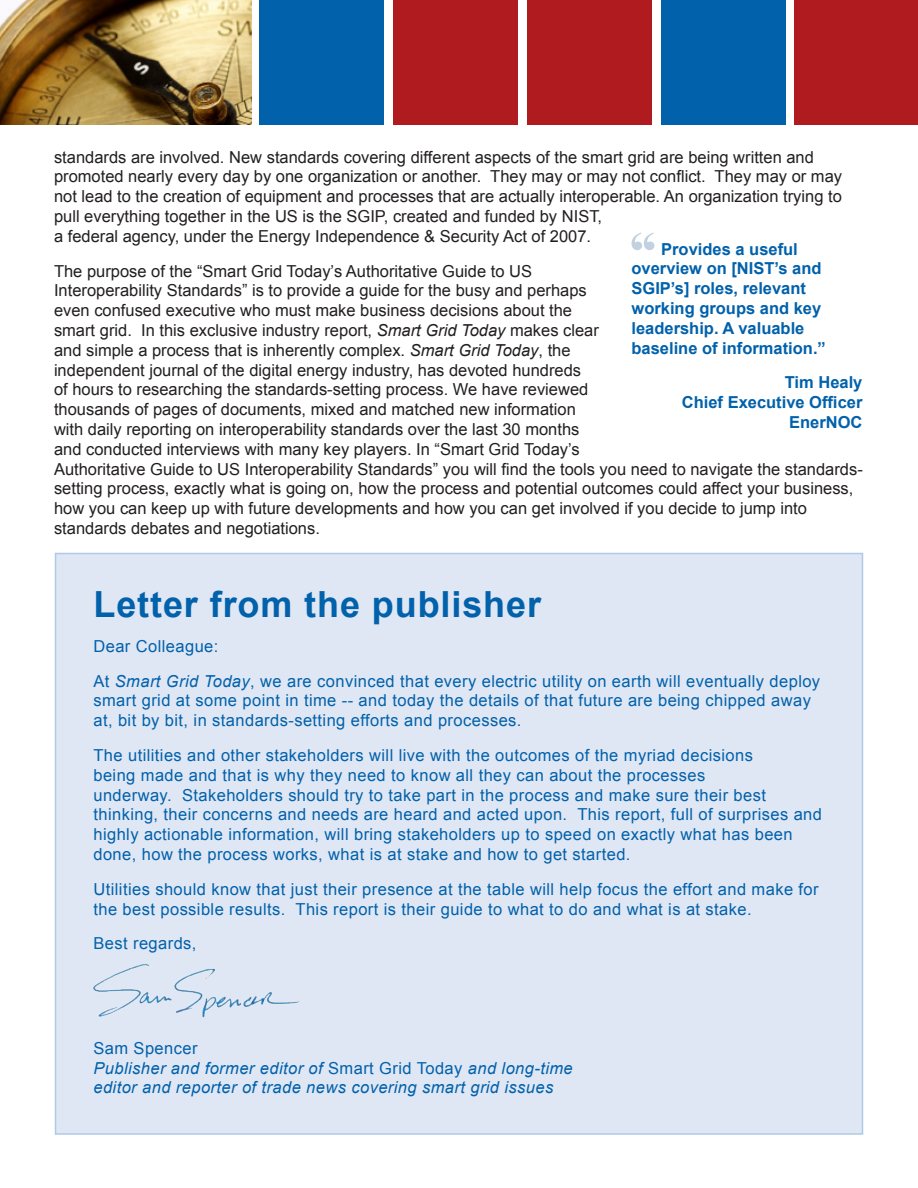
<style>
.page{position:relative;width:918px;height:1188px;background:#fff}
.page>*{position:absolute;margin:0;border:0;box-sizing:border-box;transform-origin:0 0}
.t1{font:700 36px "Arial";letter-spacing:.025em;color:#0161ab}
.Word_import{font:16.5px/19.8px "Arial";color:#231f20}
.t2{font:16.5px/19.8px "Arial";letter-spacing:.025em;color:#0161ab}
.Normal__Web{font:700 16.5px/19.8px "Arial";color:#0161ab}
.t3{font:italic 16.5px/19.8px "Arial";letter-spacing:.025em;color:#0161ab}
.s1{font-style:italic}
.s2{font-style:normal}
</style>
<div class="page">
<div style="left:55px;top:553px;width:808px;height:582px;background:#e0e7f4;border:2px solid #afcae9"></div>
<svg style="left:632px;top:232px;width:22px;height:18px"></svg>
<div style="left:393px;top:0;width:125px;height:125px;background:#b01b1f"></div>
<img style="left:0;top:0;width:252px;height:125px">
<div style="left:527px;top:0;width:125px;height:125px;background:#b01b1f"></div>
<div style="left:661px;top:0;width:125px;height:125px;background:#0161ab"></div>
<div style="left:260px;top:0;width:124px;height:125px;background:#0161ab"></div>
<div style="left:794px;top:0;width:124px;height:125px;background:#b01b1f"></div>
<img style="left:93px;top:964px;width:207px;height:54px">
<p class="Word_import" style="left:54px;top:147px;width:790px">standards are involved. New standards covering different aspects of the smart grid are being written and promoted nearly every day by one organization or another. They may or may not conflict. They may or may not lead to the creation of equipment and processes that are actually interoperable. An organization trying to pull everything together in the US is the SGIP, created and funded by NIST,<br>a federal agency, under the Energy Independence &amp; Security Act of 2007.</p>
<p class="Word_import" style="left:54px;top:261px;width:810px">The purpose of the “Smart Grid Today’s Authoritative Guide to US<br>Interoperability Standards” is to provide a guide for the busy and perhaps<br>even confused executive who must make business decisions about the<br>smart grid. In this exclusive industry report, <span class="s1">Smart Grid Today</span> makes clear<br>and simple a process that is inherently complex. <span class="s1">Smart Grid Today</span>, the<br>independent journal of the digital energy industry, has devoted hundreds<br>of hours to researching the standards-setting process. We have reviewed<br>thousands of pages of documents, mixed and matched new information<br>with daily reporting on interoperability standards over the last 30 months<br>and conducted interviews with many key players. In “Smart Grid Today’s<br>Authoritative Guide to US Interoperability Standards” you will find the tools you need to navigate the standards&shy;setting process, exactly what is going on, how the process and potential outcomes could affect your business, how you can keep up with future developments and how you can get involved if you decide to jump into standards debates and negotiations.</p>
<p class="Normal__Web" style="left:632px;top:239px;width:196px;text-indent:30px">Provides a useful overview on [NIST’s and<br>SGIP’s] roles, relevant working groups and key leadership. A valuable baseline of information.”</p>
<p class="Normal__Web" style="left:682px;top:373px;width:182px;text-align:right">Tim Healy<br>Chief Executive Officer<br>EnerNOC</p>
<p class="t1" style="left:93px;top:580px;width:449px">Letter from the publisher</p>
<p class="t2" style="left:93px;top:636px;width:126px">Dear Colleague:</p>
<p class="t2" style="left:93px;top:671px;width:728px">At <span class="s1">Smart Grid Today</span>, we are convinced that every electric utility on earth will eventually deploy smart grid at some point in time -- and today the details of that future are being chipped away at, bit by bit, in standards-setting efforts and processes.</p>
<p class="t2" style="left:93px;top:745px;width:730px">The utilities and other stakeholders will live with the outcomes of the myriad decisions<br>being made and that is why they need to know all they can about the processes<br>underway. Stakeholders should try to take part in the process and make sure their best thinking, their concerns and needs are heard and acted upon. This report, full of surprises and highly actionable information, will bring stakeholders up to speed on exactly what has been done, how the process works, what is at stake and how to get started.</p>
<p class="t2" style="left:93px;top:879px;width:727px">Utilities should know that just their presence at the table will help focus the effort and make for the best possible results. This report is their guide to what to do and what is at stake.</p>
<p class="t2" style="left:93px;top:934px;width:105px">Best regards,</p>
<p class="t3" style="left:93px;top:1038px;width:481px"><span class="s2">Sam Spencer<br></span>Publisher and former editor of <span class="s2">Smart Grid Today</span> and long-time editor and reporter of trade news covering smart grid issues</p>
</div>
